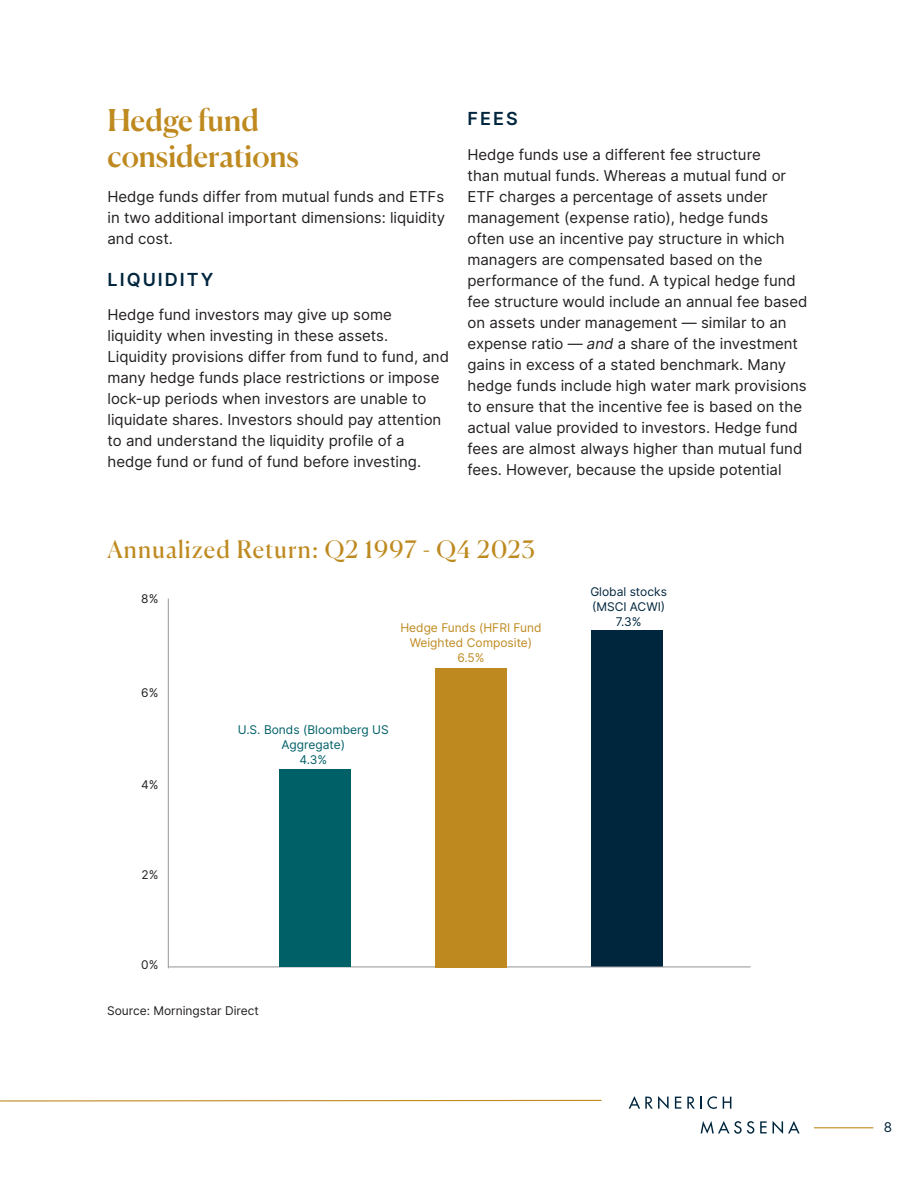
<style>
.page{position:relative;width:918px;height:1188px;background:#fff}
.page>*{position:absolute;margin:0;border:0;box-sizing:border-box;transform-origin:0 0}
.Canela_large_header{font:500 30px/36px "Canela";letter-spacing:-.005em;color:#be8a20}
.Canela_header{font:24px "Canela";letter-spacing:.05em;color:#be8a20}
.Inter_subhead{font:600 18px "Inter";letter-spacing:.11em;color:#00263e}
.Inter_body{font:15px/21px "Inter";color:#231f20}
.t1{font:13.5px "Inter";color:#00263e}
.Inter_body-2{font:12px/15px "Inter";color:#be8a20;text-align:center}
.Inter_body-3{font:12px/15px "Inter";color:#006068;text-align:center}
.Inter_body-4{font:12px "Inter";color:#231f20}
.Inter_body-5{font:12px/15px "Inter";color:#00263e;text-align:center}
.s1{font-style:italic}
</style>
<div class="page">
<svg style="left:0;top:1099px;width:602px;height:3px"></svg>
<svg style="left:629px;top:1096px;width:40px;height:13px"></svg>
<svg style="left:675px;top:1097px;width:6px;height:12px"></svg>
<svg style="left:687px;top:1096px;width:30px;height:13px"></svg>
<svg style="left:723px;top:1097px;width:8px;height:12px"></svg>
<svg style="left:701px;top:1121px;width:53px;height:13px"></svg>
<svg style="left:760px;top:1121px;width:7px;height:12px"></svg>
<svg style="left:773px;top:1121px;width:27px;height:13px"></svg>
<hr style="left:814px;top:1127px;width:59px;height:1px;background:#be8a20">
<hr style="left:168px;top:599px;width:1px;height:369px;background:#939598">
<div style="left:592px;top:631px;width:71px;height:336px;background:#00263e"></div>
<hr style="left:169px;top:967px;width:582px;height:1px;background:#939598">
<div style="left:435px;top:668px;width:72px;height:299px;background:#be8a20"></div>
<div style="left:279px;top:770px;width:72px;height:197px;background:#006068"></div>
<p class="Canela_large_header" style="left:107px;top:100px;width:193px">Hedge fund considerations</p>
<p class="Inter_body" style="left:107px;top:186px;width:339px;text-align:justify">Hedge funds differ from mutual funds and ETFs in two additional important dimensions: liquidity and cost.</p>
<p class="Inter_subhead" style="left:108px;top:266px;width:107px">LIQUIDITY</p>
<p class="Inter_body" style="left:107px;top:304px;width:343px">Hedge fund investors may give up some liquidity when investing in these assets.<br>Liquidity provisions differ from fund to fund, and many hedge funds place restrictions or impose lock-up periods when investors are unable to liquidate shares. Investors should pay attention to and understand the liquidity profile of a hedge fund or fund of fund before investing.</p>
<p class="Inter_subhead" style="left:468px;top:106px;width:52px">FEES</p>
<p class="Inter_body" style="left:467px;top:144px;width:341px">Hedge funds use a different fee structure<br>than mutual funds. Whereas a mutual fund or ETF charges a percentage of assets under management (expense ratio), hedge funds often use an incentive pay structure in which managers are compensated based on the performance of the fund. A typical hedge fund fee structure would include an annual fee based on assets under management — similar to an expense ratio — <span class="s1">and</span> a share of the investment gains in excess of a stated benchmark. Many hedge funds include high water mark provisions to ensure that the incentive fee is based on the actual value provided to investors. Hedge fund fees are almost always higher than mutual fund fees. However, because the upside potential</p>
<p class="Canela_header" style="left:107px;top:531px;width:429px">Annualized Return: Q2 1997 - Q4 2023</p>
<p class="Inter_body-4" style="left:141px;top:590px;width:19px">8%</p>
<p class="Inter_body-4" style="left:141px;top:683px;width:19px">6%</p>
<p class="Inter_body-4" style="left:141px;top:776px;width:19px">4%</p>
<p class="Inter_body-2" style="left:400px;top:619px;width:143px">Hedge Funds (HFRI Fund<br>Weighted Composite)<br>6.5%</p>
<p class="Inter_body-3" style="left:238px;top:722px;width:152px">U.S. Bonds (Bloomberg US<br>Aggregate)<br>4.3%</p>
<p class="Inter_body-4" style="left:141px;top:866px;width:19px">2%</p>
<p class="Inter_body-4" style="left:141px;top:956px;width:19px">0%</p>
<p class="Inter_body-4" style="left:107px;top:1002px;width:153px">Source: Morningstar Direct</p>
<p class="Inter_body-5" style="left:590px;top:584px;width:78px">Global stocks (MSCI ACWI)<br>7.3%</p>
<p class="t1" style="left:884px;top:1118px;width:10px">8</p>
</div>
